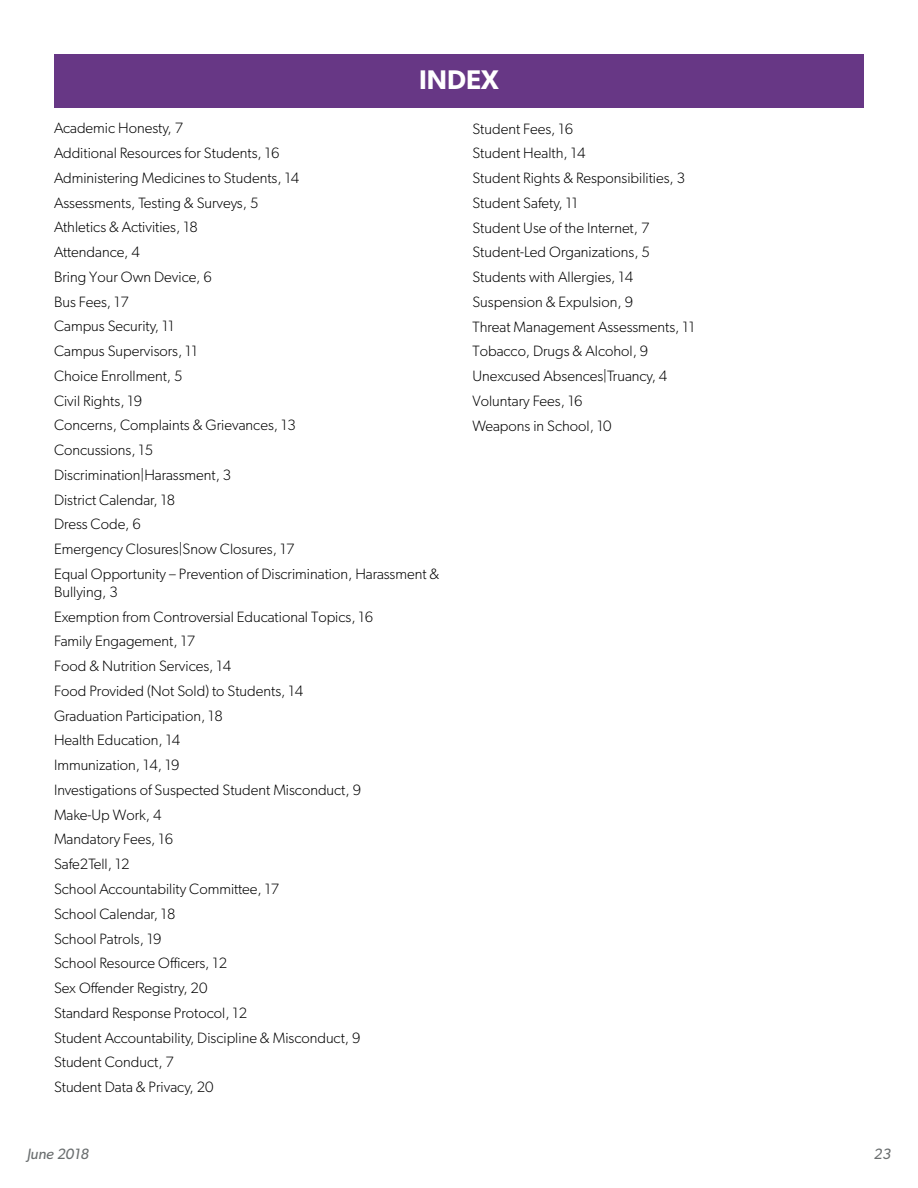
<style>
.page{position:relative;width:918px;height:1188px;background:#fff}
.page>*{position:absolute;margin:0;border:0;box-sizing:border-box;transform-origin:0 0}
.t1{font:600 27px "Gibson";color:#fff}
.t2{font:300 15px/24.8px "Gibson";color:#000}
.t3{font:italic 15px "Gibson";color:#6b6f70}
</style>
<div class="page">
<div style="left:54px;top:54px;width:810px;height:54px;background:#673785"></div>
<h1 class="t1" style="left:419px;top:64px;width:81px">INDEX</h1>
<p class="t2" style="left:54px;top:116px;width:387px">Academic Honesty, 7<br>Additional Resources for Students, 16<br>Administering Medicines to Students, 14<br>Assessments, Testing &amp; Surveys, 5<br>Athletics &amp; Activities, 18<br>Attendance, 4<br>Bring Your Own Device, 6<br>Bus Fees, 17<br>Campus Security, 11<br>Campus Supervisors, 11<br>Choice Enrollment, 5<br>Civil Rights, 19<br>Concerns, Complaints &amp; Grievances, 13<br>Concussions, 15<br>Discrimination|Harassment, 3<br>District Calendar, 18<br>Dress Code, 6<br>Emergency Closures|Snow Closures, 17<br>Equal Opportunity – Prevention of Discrimination, Harassment &amp;</p>
<p class="t2" style="left:54px;top:579px;width:321px">Bullying, 3<br>Exemption from Controversial Educational Topics, 16<br>Family Engagement, 17<br>Food &amp; Nutrition Services, 14<br>Food Provided (Not Sold) to Students, 14<br>Graduation Participation, 18<br>Health Education, 14<br>Immunization, 14, 19<br>Investigations of Suspected Student Misconduct, 9<br>Make-Up Work, 4<br>Mandatory Fees, 16<br>Safe2Tell, 12<br>School Accountability Committee, 17<br>School Calendar, 18<br>School Patrols, 19<br>School Resource Officers, 12<br>Sex Offender Registry, 20<br>Standard Response Protocol, 12<br>Student Accountability, Discipline &amp; Misconduct, 9<br>Student Conduct, 7<br>Student Data &amp; Privacy, 20</p>
<p class="t2" style="left:472px;top:116px;width:224px">Student Fees, 16<br>Student Health, 14<br>Student Rights &amp; Responsibilities, 3<br>Student Safety, 11<br>Student Use of the Internet, 7<br>Student-Led Organizations, 5<br>Students with Allergies, 14<br>Suspension &amp; Expulsion, 9<br>Threat Management Assessments, 11<br>Tobacco, Drugs &amp; Alcohol, 9<br>Unexcused Absences|Truancy, 4<br>Voluntary Fees, 16<br>Weapons in School, 10</p>
<p class="t3" style="left:27px;top:1145px;width:63px">June 2018</p>
<p class="t3" style="left:874px;top:1145px;width:19px">23</p>
</div>
